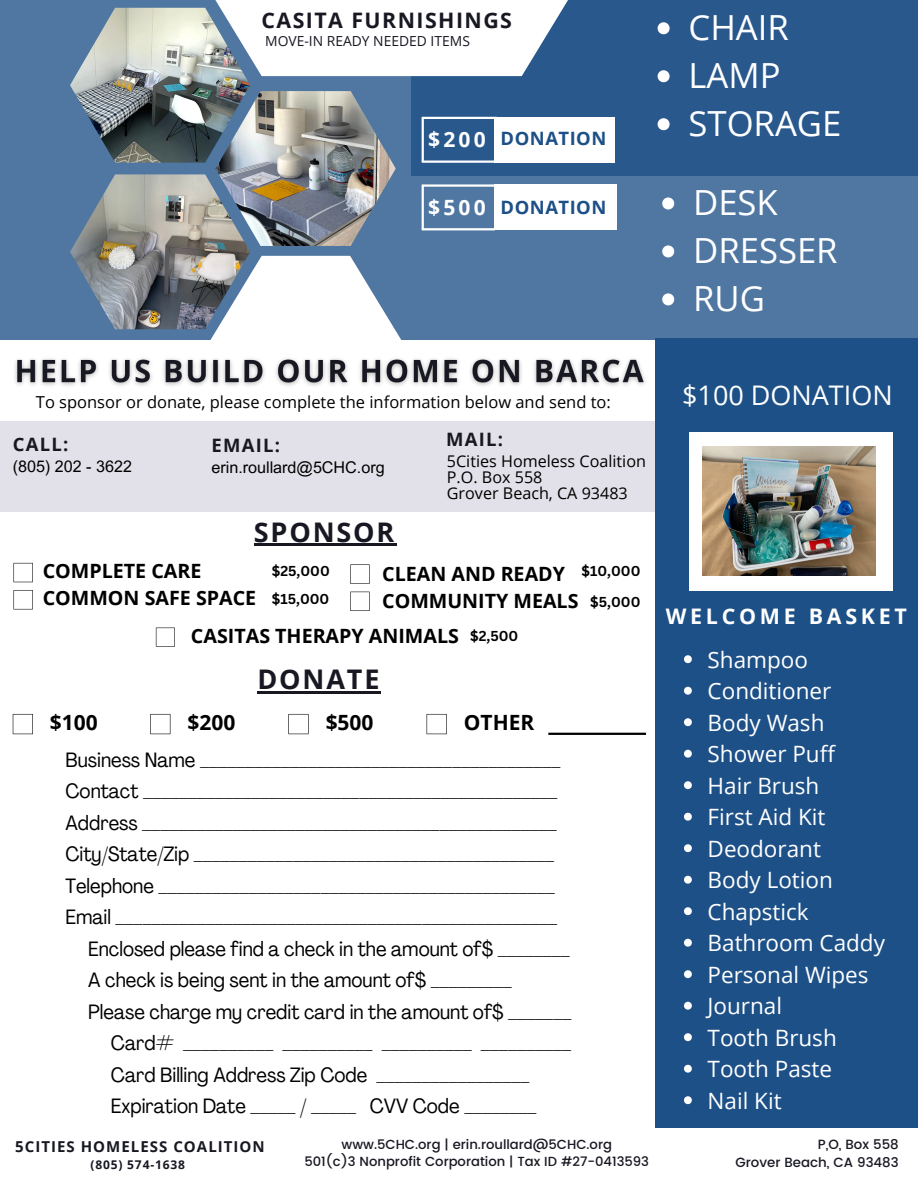
<style>
.page{position:relative;width:918px;height:1188px;background:#fff}
.page>*{position:absolute;margin:0;border:0;box-sizing:border-box;transform-origin:0 0}
.t1{font:34.65px "Open Sans";color:#fff}
.t2{font:700 27px "Open Sans";letter-spacing:.07em;color:#181823}
.t3{font:27px "Open Sans";color:#fff}
.t4{font:22.5px "Open Sans";color:#fff}
.t5{font:700 21.45px "Open Sans";letter-spacing:.175em;color:#fff}
.t6{font:700 21.3px "Open Sans";letter-spacing:.07em;color:#181823}
.t7{font:700 21px "Open Sans";color:#000}
.t8{font:700 21px "Open Sans";letter-spacing:.15em;color:#fff}
.t9{font:condensed 20.55px "Agrandir";color:#000}
.t10{font:700 19.65px "Open Sans";color:#000}
.t11{font:700 18.45px "Open Sans";letter-spacing:.025em;color:#1d5087}
.t12{font:700 18.45px "Open Sans";letter-spacing:.07em;color:#181823}
.t13{font:16.5px "Open Sans";color:#000}
.t14{font:16.2px "Open Sans";color:#000}
.t15{font:16.2px "Arial MT Pro";color:#000}
.t16{font:700 15px "Open Sans";letter-spacing:.07em;color:#181823}
.t17{font:700 13.95px "Canva Sans";color:#000}
.t18{font:13.8px "Open Sans";color:#181823}
.t19{font:500 13.35px "Poppins";color:#181823}
.t20{font:500 13.2px "Poppins";color:#181823}
.t21{font:700 12px "Open Sans";letter-spacing:.07em;color:#181823}
</style>
<div class="page">
<div style="left:0;top:0;width:918px;height:340px;background:#4f77a1"></div>
<svg style="left:201px;top:256px;width:201px;height:84px"></svg>
<div style="left:0;top:421px;width:703px;height:91px;background:#e2e1e9"></div>
<div style="left:656px;top:339px;width:262px;height:789px;background:#1d5087"></div>
<div style="left:690px;top:432px;width:203px;height:158px;background:#fff"></div>
<img style="left:70px;top:174px;width:180px;height:155px">
<img style="left:70px;top:8px;width:180px;height:155px">
<img style="left:216px;top:91px;width:180px;height:155px">
<div style="left:411px;top:0;width:507px;height:176px;background:#28588c"></div>
<svg style="left:201px;top:0;width:367px;height:76px;background:#e6ebef"></svg>
<div style="left:494px;top:117px;width:121px;height:46px;background:#fff"></div>
<hr style="left:422px;top:117px;width:75px;height:2px;background:#fff">
<hr style="left:422px;top:161px;width:73px;height:2px;background:#fff">
<hr style="left:422px;top:118px;width:2px;height:44px;background:#fff">
<div style="left:494px;top:185px;width:123px;height:45px;background:#fff"></div>
<hr style="left:422px;top:184px;width:75px;height:3px;background:#fff">
<hr style="left:422px;top:228px;width:73px;height:2px;background:#fff">
<hr style="left:422px;top:186px;width:2px;height:43px;background:#fff">
<img style="left:703px;top:446px;width:172px;height:130px">
<svg style="left:658px;top:22px;width:12px;height:12px"></svg>
<svg style="left:658px;top:70px;width:12px;height:12px"></svg>
<svg style="left:658px;top:118px;width:12px;height:12px"></svg>
<svg style="left:662px;top:197px;width:12px;height:12px"></svg>
<svg style="left:662px;top:245px;width:12px;height:12px"></svg>
<svg style="left:662px;top:293px;width:12px;height:12px"></svg>
<svg style="left:14px;top:563px;width:19px;height:19px"></svg>
<svg style="left:14px;top:590px;width:19px;height:19px"></svg>
<svg style="left:156px;top:628px;width:19px;height:19px"></svg>
<hr style="left:254px;top:544px;width:142px;height:2px;background:#181823">
<hr style="left:257px;top:691px;width:124px;height:3px;background:#181823">
<svg style="left:13px;top:714px;width:20px;height:20px"></svg>
<svg style="left:150px;top:714px;width:20px;height:20px"></svg>
<svg style="left:288px;top:714px;width:21px;height:20px"></svg>
<svg style="left:427px;top:714px;width:20px;height:20px"></svg>
<hr style="left:548px;top:733px;width:98px;height:2px;background:#000">
<img style="left:15px;top:358px;width:630px;height:28px">
<svg style="left:684px;top:655px;width:8px;height:8px"></svg>
<svg style="left:684px;top:687px;width:8px;height:8px"></svg>
<svg style="left:684px;top:718px;width:8px;height:8px"></svg>
<svg style="left:684px;top:750px;width:8px;height:8px"></svg>
<svg style="left:684px;top:781px;width:8px;height:8px"></svg>
<svg style="left:684px;top:813px;width:8px;height:8px"></svg>
<svg style="left:684px;top:844px;width:8px;height:8px"></svg>
<svg style="left:684px;top:876px;width:8px;height:8px"></svg>
<svg style="left:684px;top:907px;width:8px;height:8px"></svg>
<svg style="left:684px;top:939px;width:8px;height:8px"></svg>
<svg style="left:684px;top:970px;width:8px;height:8px"></svg>
<svg style="left:684px;top:1002px;width:8px;height:8px"></svg>
<svg style="left:684px;top:1033px;width:8px;height:8px"></svg>
<svg style="left:684px;top:1065px;width:8px;height:8px"></svg>
<svg style="left:684px;top:1096px;width:8px;height:8px"></svg>
<svg style="left:350px;top:564px;width:20px;height:20px"></svg>
<svg style="left:350px;top:592px;width:20px;height:19px"></svg>
<p class="t6" style="left:261px;top:5px;width:252px">CASITA FURNISHINGS</p>
<p class="t18" style="left:265px;top:31px;width:206px">MOVE-IN READY NEEDED ITEMS</p>
<h5 class="t8" style="left:428px;top:125px;width:59px">$200</h5>
<h4 class="t11" style="left:501px;top:125px;width:107px">DONATION</h4>
<p class="t8" style="left:428px;top:193px;width:59px">$500</p>
<p class="t11" style="left:501px;top:194px;width:107px">DONATION</p>
<p class="t1" style="left:689px;top:3px;width:102px">CHAIR</p>
<p class="t1" style="left:689px;top:51px;width:94px">LAMP</p>
<p class="t1" style="left:689px;top:99px;width:154px">STORAGE</p>
<p class="t1" style="left:693px;top:178px;width:86px">DESK</p>
<p class="t1" style="left:693px;top:226px;width:146px">DRESSER</p>
<p class="t1" style="left:693px;top:274px;width:73px">RUG</p>
<p class="t13" style="left:36px;top:390px;width:577px">To sponsor or donate, please complete the information below and send to:</p>
<p class="t12" style="left:13px;top:431px;width:57px">CALL:</p>
<p class="t15" style="left:13px;top:460px;width:121px">(805) 202 - 3622</p>
<p class="t12" style="left:211px;top:432px;width:70px">EMAIL:</p>
<p class="t12" style="left:446px;top:426px;width:59px">MAIL:</p>
<p class="t14" style="left:447px;top:450px;width:201px">5Cities Homeless Coalition</p>
<p class="t14" style="left:447px;top:466px;width:97px">P.O. Box 558</p>
<p class="t14" style="left:447px;top:481px;width:182px">Grover Beach, CA 93483</p>
<p class="t2" style="left:254px;top:513px;width:142px">SPONSOR</p>
<p class="t15" style="left:211px;top:461px;width:175px">erin.roullard@5CHC.org</p>
<p class="t10" style="left:43px;top:557px;width:160px">COMPLETE CARE</p>
<p class="t10" style="left:43px;top:584px;width:215px">COMMON SAFE SPACE</p>
<h3 class="t17" style="left:272px;top:561px;width:59px">$25,000</h3>
<p class="t17" style="left:272px;top:589px;width:59px">$15,000</p>
<p class="t17" style="left:582px;top:561px;width:60px">$10,000</p>
<p class="t17" style="left:590px;top:593px;width:52px">$5,000</p>
<p class="t10" style="left:382px;top:560px;width:184px">CLEAN AND READY</p>
<p class="t10" style="left:382px;top:587px;width:198px">COMMUNITY MEALS</p>
<p class="t10" style="left:191px;top:622px;width:269px">CASITAS THERAPY ANIMALS</p>
<p class="t17" style="left:470px;top:626px;width:50px">$2,500</p>
<p class="t2" style="left:257px;top:660px;width:124px">DONATE</p>
<p class="t7" style="left:50px;top:707px;width:49px">$100</p>
<p class="t7" style="left:187px;top:707px;width:49px">$200</p>
<p class="t7" style="left:326px;top:707px;width:49px">$500</p>
<p class="t7" style="left:464px;top:707px;width:72px">OTHER</p>
<p class="t9" style="left:66px;top:751px;width:496px">Business Name ________________________________________</p>
<p class="t9" style="left:66px;top:783px;width:494px">Contact ______________________________________________</p>
<p class="t9" style="left:66px;top:814px;width:493px">Address ______________________________________________</p>
<p class="t9" style="left:66px;top:846px;width:490px">City/State/Zip ________________________________________</p>
<p class="t9" style="left:66px;top:877px;width:491px">Telephone ____________________________________________</p>
<p class="t9" style="left:66px;top:909px;width:493px">Email _________________________________________________</p>
<p class="t9" style="left:88px;top:940px;width:483px">Enclosed please find a check in the amount of$ ________</p>
<p class="t9" style="left:88px;top:972px;width:425px">A check is being sent in the amount of$ _________</p>
<p class="t9" style="left:88px;top:1003px;width:485px">Please charge my credit card in the amount of$ _______</p>
<p class="t9" style="left:111px;top:1035px;width:462px">Card# __________ __________ __________ __________</p>
<p class="t9" style="left:111px;top:1066px;width:420px">Card Billing Address Zip Code _________________</p>
<p class="t9" style="left:111px;top:1098px;width:427px">Expiration Date _____ / _____ CVV Code ________</p>
<h5 class="t3" style="left:682px;top:376px;width:212px">$100 DONATION</h5>
<p class="t5" style="left:666px;top:601px;width:243px">WELCOME BASKET</p>
<p class="t4" style="left:708px;top:644px;width:102px">Shampoo</p>
<p class="t4" style="left:708px;top:675px;width:125px">Conditioner</p>
<p class="t4" style="left:708px;top:707px;width:118px">Body Wash</p>
<h3 class="t4" style="left:708px;top:738px;width:129px">Shower Puff</h3>
<p class="t4" style="left:708px;top:770px;width:113px">Hair Brush</p>
<p class="t4" style="left:708px;top:801px;width:119px">First Aid Kit</p>
<p class="t4" style="left:708px;top:833px;width:115px">Deodorant</p>
<p class="t4" style="left:708px;top:864px;width:127px">Body Lotion</p>
<p class="t4" style="left:708px;top:896px;width:103px">Chapstick</p>
<p class="t4" style="left:708px;top:927px;width:179px">Bathroom Caddy</p>
<p class="t4" style="left:708px;top:959px;width:163px">Personal Wipes</p>
<p class="t4" style="left:708px;top:990px;width:76px">Journal</p>
<p class="t4" style="left:708px;top:1022px;width:131px">Tooth Brush</p>
<p class="t4" style="left:708px;top:1053px;width:126px">Tooth Paste</p>
<p class="t4" style="left:708px;top:1085px;width:76px">Nail Kit</p>
<p class="t20" style="left:341px;top:1136px;width:272px">www.5CHC.org | erin.roullard@5CHC.org</p>
<p class="t20" style="left:304px;top:1154px;width:346px">501(c)3 Nonprofit Corporation | Tax ID #27-0413593</p>
<p class="t19" style="left:818px;top:1137px;width:82px">P,O, Box 558</p>
<p class="t16" style="left:15px;top:1136px;width:251px">5CITIES HOMELESS COALITION</p>
<p class="t21" style="left:90px;top:1157px;width:96px">(805) 574-1638</p>
<p class="t19" style="left:736px;top:1155px;width:165px">Grover Beach, CA 93483</p>
</div>
